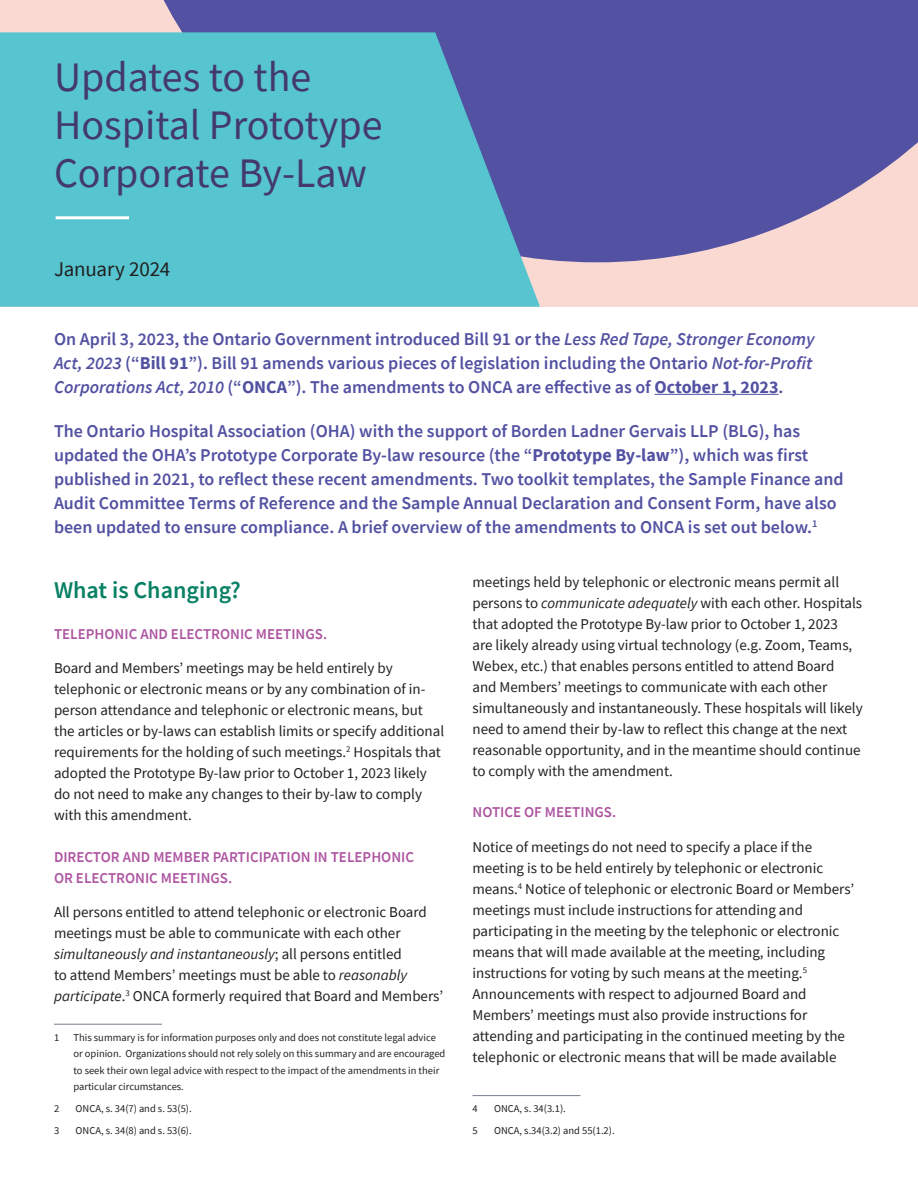
<style>
.page{position:relative;width:918px;height:1188px;background:#fff}
.page>*{position:absolute;margin:0;border:0;box-sizing:border-box;transform-origin:0 0}
.cover_title{font:42px/48px "Source Sans Pro";color:#44396d}
.sub_section_titles{font:600 24px "Source Sans Pro";color:#088164}
.cover_title-2{font:21px "Source Sans Pro";letter-spacing:-.01em;color:#231f20}
.Body_copy{font:600 18px/24px "Source Sans Pro";color:#5251a2}
.Body_copy-2{font:15px/21px "Source Sans Pro";color:#231f20}
.sub_sub_titles{font:600 15px/21px "Source Sans Pro";color:#ae55a1}
.footnote{font:10.5px/16.5px "Source Sans Pro";color:#231f20}
.s1{font-style:italic}
.s2{font-weight:700}
</style>
<div class="page">
<div style="left:0;top:0;width:918px;height:307px;background:#f9d9d2"></div>
<svg style="left:163px;top:0;width:755px;height:262px;background:#635ea6"></svg>
<svg style="left:0;top:32px;width:540px;height:275px;background:#56bacb"></svg>
<hr style="left:56px;top:216px;width:73px;height:3px;background:#fff">
<hr style="left:655px;top:394px;width:124px;height:1px;background:#5251a2">
<hr style="left:472px;top:1095px;width:108px;height:1px;background:#77808c">
<hr style="left:54px;top:1024px;width:108px;height:1px;background:#77808c">
<p class="cover_title" style="left:54px;top:53px;width:330px">Updates to the<br>Hospital Prototype<br>Corporate By-Law</p>
<p class="cover_title-2" style="left:54px;top:255px;width:118px">January 2024</p>
<p class="Body_copy" style="left:54px;top:327px;width:762px">On April 3, 2023, the Ontario Government introduced Bill 91 or the <span class="s1">Less Red Tape, Stronger Economy<br>Act, 2023</span> (“<span class="s2">Bill 91</span>”). Bill 91 amends various pieces of legislation including the Ontario <span class="s1">Not-for-Profit<br>Corporations Act, 2010</span> (“<span class="s2">ONCA</span>”). The amendments to ONCA are effective as of <span class="s2">October 1, 2023</span>.</p>
<p class="Body_copy" style="left:54px;top:419px;width:791px">The Ontario Hospital Association (OHA) with the support of Borden Ladner Gervais LLP (BLG), has updated the OHA’s Prototype Corporate By-law resource (the “<span class="s2">Prototype By-law</span>”), which was first published in 2021, to reflect these recent amendments. Two toolkit templates, the Sample Finance and Audit Committee Terms of Reference and the Sample Annual Declaration and Consent Form, have also been updated to ensure compliance. A brief overview of the amendments to ONCA is set out below.<sup>1</sup></p>
<p class="Body_copy-2" style="left:472px;top:572px;width:392px">meetings held by telephonic or electronic means permit all persons to <span class="s1">communicate adequately</span> with each other. Hospitals that adopted the Prototype By-law prior to October 1, 2023<br>are likely already using virtual technology (e.g. Zoom, Teams, Webex, etc.) that enables persons entitled to attend Board<br>and Members’ meetings to communicate with each other simultaneously and instantaneously. These hospitals will likely need to amend their by-law to reflect this change at the next reasonable opportunity, and in the meantime should continue to comply with the amendment.</p>
<p class="sub_sub_titles" style="left:472px;top:802px;width:145px">NOTICE OF MEETINGS.</p>
<p class="Body_copy-2" style="left:472px;top:836px;width:383px">Notice of meetings do not need to specify a place if the meeting is to be held entirely by telephonic or electronic means.<sup>4</sup> Notice of telephonic or electronic Board or Members’ meetings must include instructions for attending and participating in the meeting by the telephonic or electronic means that will made available at the meeting, including instructions for voting by such means at the meeting.<sup>5<br></sup>Announcements with respect to adjourned Board and Members’ meetings must also provide instructions for attending and participating in the continued meeting by the telephonic or electronic means that will be made available</p>
<p class="sub_section_titles" style="left:54px;top:574px;width:188px">What is Changing?</p>
<p class="sub_sub_titles" style="left:54px;top:623px;width:275px">TELEPHONIC AND ELECTRONIC MEETINGS.</p>
<p class="Body_copy-2" style="left:54px;top:658px;width:392px">Board and Members’ meetings may be held entirely by telephonic or electronic means or by any combination of in&shy;person attendance and telephonic or electronic means, but the articles or by-laws can establish limits or specify additional requirements for the holding of such meetings.<sup>2</sup> Hospitals that adopted the Prototype By-law prior to October 1, 2023 likely do not need to make any changes to their by-law to comply with this amendment.</p>
<p class="sub_sub_titles" style="left:54px;top:846px;width:362px">DIRECTOR AND MEMBER PARTICIPATION IN TELEPHONIC<br>OR ELECTRONIC MEETINGS.</p>
<p class="Body_copy-2" style="left:54px;top:902px;width:391px">All persons entitled to attend telephonic or electronic Board meetings must be able to communicate with each other <span class="s1">simultaneously and instantaneously</span>; all persons entitled<br>to attend Members’ meetings must be able to <span class="s1">reasonably participate</span>.<sup>3</sup> ONCA formerly required that Board and Members’</p>
<p class="footnote" style="left:54px;top:1029px;width:7px">1</p>
<p class="footnote" style="left:73px;top:1029px;width:373px">This summary is for information purposes only and does not constitute legal advice or opinion. Organizations should not rely solely on this summary and are encouraged to seek their own legal advice with respect to the impact of the amendments in their particular circumstances.</p>
<p class="footnote" style="left:54px;top:1100px;width:7px">2</p>
<p class="footnote" style="left:76px;top:1100px;width:118px">ONCA, s. 34(7) and s. 53(5).</p>
<p class="footnote" style="left:54px;top:1122px;width:7px">3</p>
<p class="footnote" style="left:76px;top:1122px;width:118px">ONCA, s. 34(8) and s. 53(6).</p>
<p class="footnote" style="left:472px;top:1100px;width:7px">4</p>
<p class="footnote" style="left:494px;top:1100px;width:73px">ONCA, s. 34(3.1).</p>
<p class="footnote" style="left:472px;top:1122px;width:7px">5</p>
<p class="footnote" style="left:494px;top:1122px;width:122px">ONCA, s.34(3.2) and 55(1.2).</p>
</div>
